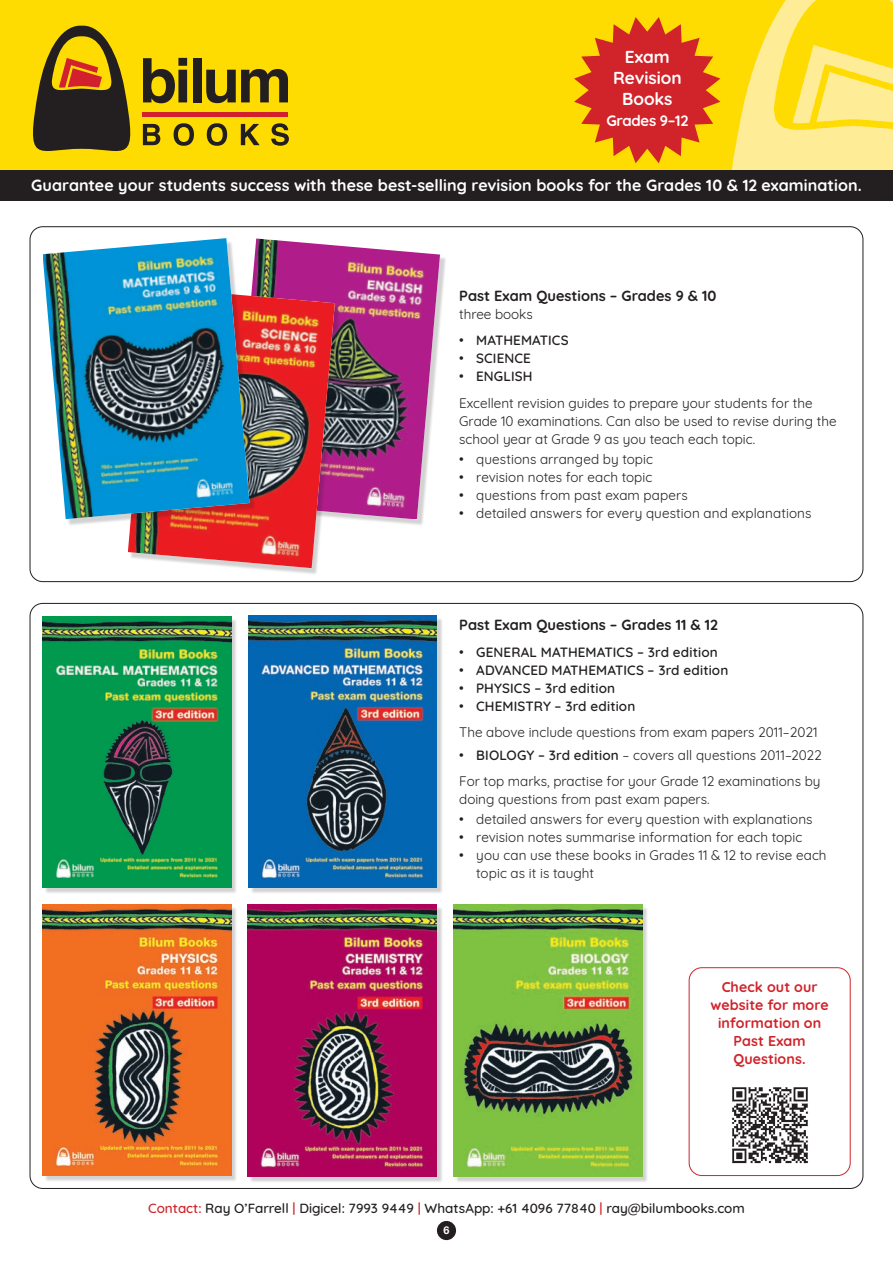
<style>
.page{position:relative;width:893px;height:1263px;background:#fff}
.page>*{position:absolute;margin:0;border:0;box-sizing:border-box;transform-origin:0 0}
.t1{font:700 17.25px/21px "Quicksand";color:#fff;text-align:center}
.t2{font:700 16.2px "Quicksand";letter-spacing:.005em;color:#fff}
.t3{font:700 15px "Quicksand";letter-spacing:-.02em;color:#fff}
.t4{font:700 14.7px "Quicksand";color:#231f20}
.t5{font:700 14.25px/18px "Quicksand";letter-spacing:.01em;color:#d1232a;text-align:center}
.t6{font:13.5px/26.5px "Quicksand";color:#231f20}
.t7{font:600 13.5px "Quicksand";letter-spacing:.005em;color:#231f20}
.t8{font:500 13.5px "Quicksand";color:#231f20}
.t9{font:700 10.8px "Helvetica Neue LT Std";color:#fff}
.s1{font-weight:400}
.s2{font-weight:600}
.s3{color:#d1232a}
</style>
<div class="page">
<div style="left:0;top:0;width:893px;height:172px;background:#ffdc01"></div>
<img style="left:731px;top:0;width:162px;height:170px">
<div style="left:193px;top:58px;width:9px;height:44px;background:#231f20"></div>
<svg style="left:206px;top:69px;width:82px;height:34px"></svg>
<svg style="left:207px;top:123px;width:20px;height:23px"></svg>
<svg style="left:241px;top:124px;width:19px;height:21px"></svg>
<svg style="left:271px;top:123px;width:18px;height:23px"></svg>
<div style="left:143px;top:112px;width:145px;height:5px;background:#d2202f"></div>
<svg style="left:33px;top:26px;width:161px;height:125px"></svg>
<div style="left:250px;top:617px;width:194px;height:277px;background:#231f20;opacity:.2"></div>
<img style="left:248px;top:615px;width:189px;height:272px">
<div style="left:44px;top:618px;width:194px;height:276px;background:#231f20;opacity:.2"></div>
<img style="left:43px;top:616px;width:188px;height:272px">
<div style="left:44px;top:906px;width:194px;height:276px;background:#231f20;opacity:.2"></div>
<img style="left:43px;top:904px;width:188px;height:272px">
<div style="left:250px;top:906px;width:193px;height:277px;background:#231f20;opacity:.2"></div>
<img style="left:248px;top:905px;width:188px;height:271px">
<div style="left:455px;top:906px;width:194px;height:277px;background:#231f20;opacity:.2"></div>
<img style="left:454px;top:905px;width:188px;height:271px">
<div style="left:235px;top:240px;width:212px;height:286px;background:#231f20;opacity:.2"></div>
<img style="left:256px;top:238px;width:184px;height:281px">
<div style="left:130px;top:289px;width:211px;height:285px;background:#231f20;opacity:.2"></div>
<img style="left:128px;top:287px;width:207px;height:281px">
<div style="left:44px;top:240px;width:212px;height:285px;background:#231f20;opacity:.2"></div>
<img style="left:43px;top:238px;width:206px;height:281px">
<div style="left:437px;top:1221px;width:19px;height:19px;background:#231f20;border-radius:50%"></div>
<div style="left:0;top:170px;width:893px;height:31px;background:#231f20"></div>
<div style="left:689px;top:967px;width:161px;height:209px;border:1px solid #d1232a;border-radius:13px"></div>
<img style="left:732px;top:1087px;width:76px;height:77px">
<svg style="left:574px;top:17px;width:146px;height:146px"></svg>
<p class="t1" style="left:613px;top:45px;width:70px">Exam<br>Revision<br>Books</p>
<p class="t3" style="left:606px;top:108px;width:84px">Grades 9–12</p>
<p class="t2" style="left:31px;top:172px;width:832px">Guarantee your students success with these best-selling revision books for the Grades 10 &amp; 12 examination.</p>
<p class="t4" style="left:459px;top:283px;width:259px">Past Exam Questions – Grades 9 &amp; 10</p>
<p class="t6" style="left:459px;top:299px;width:75px">three books</p>
<p class="t7" style="left:459px;top:329px;width:111px"><span class="s1">•</span> MATHEMATICS</p>
<p class="t7" style="left:459px;top:347px;width:73px"><span class="s1">•</span> SCIENCE</p>
<p class="t6" style="left:459px;top:362px;width:355px">• <span class="s2">ENGLISH<br></span>Excellent revision guides to prepare your students for the</p>
<p class="t6" style="left:459px;top:410px;width:379px;line-height:18px">Grade 10 examinations. Can also be used to revise during the school year at Grade 9 as you teach each topic.</p>
<p class="t6" style="left:459px;top:444px;width:195px">• questions arranged by topic</p>
<p class="t6" style="left:459px;top:462px;width:195px">• revision notes for each topic</p>
<p class="t6" style="left:459px;top:480px;width:230px">• questions from past exam papers</p>
<p class="t6" style="left:459px;top:498px;width:354px">• detailed answers for every question and explanations</p>
<p class="t4" style="left:459px;top:613px;width:260px">Past Exam Questions – Grades 11 &amp; 12</p>
<p class="t7" style="left:459px;top:641px;width:260px"><span class="s1">•</span> GENERAL MATHEMATICS – 3rd edition</p>
<p class="t7" style="left:459px;top:659px;width:271px"><span class="s1">•</span> ADVANCED MATHEMATICS – 3rd edition</p>
<p class="t7" style="left:459px;top:677px;width:157px"><span class="s1">•</span> PHYSICS – 3rd edition</p>
<p class="t6" style="left:459px;top:691px;width:360px">• <span class="s2">CHEMISTRY – 3rd edition<br></span>The above include questions from exam papers 2011–2021</p>
<p class="t6" style="left:459px;top:740px;width:364px">• <span class="s2">BIOLOGY – 3rd edition</span> – covers all questions 2011–2022<br>For top marks, practise for your Grade 12 examinations by</p>
<p class="t6" style="left:459px;top:785px;width:252px">doing questions from past exam papers.</p>
<p class="t6" style="left:459px;top:805px;width:355px">• detailed answers for every question with explanations</p>
<p class="t6" style="left:459px;top:823px;width:345px">• revision notes summarise information for each topic</p>
<p class="t6" style="left:476px;top:845px;width:352px;line-height:18px;text-indent:-17px">• you can use these books in Grades 11 &amp; 12 to revise each topic as it is taught</p>
<p class="t5" style="left:710px;top:977px;width:120px">Check out our website for more information on<br>Past Exam<br>Questions.</p>
<p class="t8" style="left:148px;top:1197px;width:598px"><span class="s3">Contact:</span> Ray O’Farrell <span class="s3">|</span> Digicel: 7993 9449 <span class="s3">|</span> WhatsApp: +61 4096 77840 <span class="s3">|</span> ray@bilumbooks.com</p>
<p class="t9" style="left:443px;top:1224px;width:8px">6</p>
</div>
